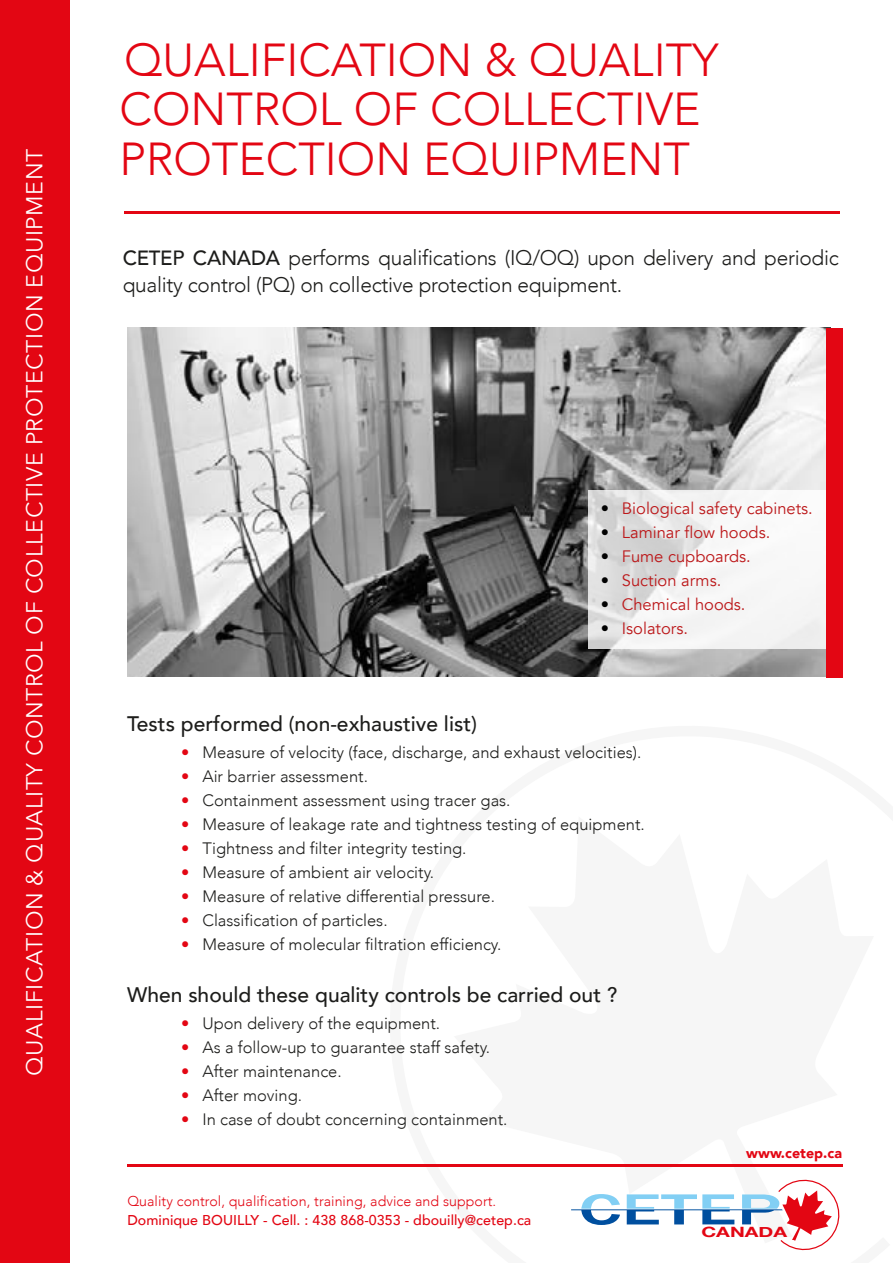
<style>
.page{position:relative;width:893px;height:1263px;background:#fff}
.page>*{position:absolute;margin:0;border:0;box-sizing:border-box;transform-origin:0 0}
.t1{font:300 46.2px/49.7px "Avenir";color:#e30613}
.t2{font:23.1px "Avenir Next";letter-spacing:.025em;color:#fff}
.t3{font:300 21.15px/27px "Avenir";letter-spacing:-.015em;color:#1d1d1b}
.t4{font:500 21px "Avenir";color:#1d1d1b}
.t5{font:300 16.5px "Avenir";color:#1d1d1b}
.t6{font:16.5px "Avenir";color:#bc181a}
.t7{font:300 14.25px "Avenir";letter-spacing:.005em;color:#e30613}
.t8{font:500 14.25px "Avenir";letter-spacing:.005em;color:#e30613}
.t9{font:900 14.25px "Avenir";letter-spacing:.005em;color:#e30613}
.t10{font:700 14.25px "Helvetica Neue";color:#e30613;scale:1.41 1}
.s1{font-weight:500;font-size:20.55px}
.s2{color:#010101}
.s3{color:#e30613}
</style>
<div class="page">
<div style="left:0;top:0;width:70px;height:1263px;background:#e30613"></div>
<svg style="left:571px;top:1179px;width:269px;height:72px"></svg>
<hr style="left:124px;top:212px;width:715px;height:2px;background:#e30613">
<hr style="left:128px;top:1164px;width:715px;height:3px;background:#e30613">
<img style="left:128px;top:328px;width:698px;height:349px">
<svg style="left:588px;top:490px;width:238px;height:159px;fill:#f4f4f4"></svg>
<div style="left:826px;top:328px;width:16px;height:349px;background:#e30613"></div>
<h2 class="t2" style="left:15px;top:1075px;width:928px;rotate:-90deg">QUALIFICATION &amp; QUALITY CONTROL OF COLLECTIVE PROTECTION EQUIPMENT</h2>
<h1 class="t1" style="left:124px;top:35px;width:596px">QUALIFICATION &amp; QUALITY</h1>
<h1 class="t1" style="left:120px;top:85px;width:582px">CONTROL OF COLLECTIVE<br>PROTECTION EQUIPMENT</h1>
<p class="t3" style="left:123px;top:244px;width:718px"><span class="s1">CETEP CANADA</span> performs qualifications (IQ/OQ) upon delivery and periodic quality control (PQ) on collective protection equipment.</p>
<p class="t6" style="left:601px;top:499px;width:214px"><span class="s2">•</span> Biological safety cabinets.</p>
<p class="t6" style="left:601px;top:523px;width:171px"><span class="s2">•</span> Laminar flow hoods.</p>
<p class="t6" style="left:601px;top:547px;width:152px"><span class="s2">•</span> Fume cupboards.</p>
<p class="t6" style="left:601px;top:571px;width:122px"><span class="s2">•</span> Suction arms.</p>
<p class="t6" style="left:601px;top:595px;width:146px"><span class="s2">•</span> Chemical hoods.</p>
<p class="t6" style="left:601px;top:619px;width:89px"><span class="s2">•</span> Isolators.</p>
<p class="t4" style="left:127px;top:705px;width:351px">Tests performed (non-exhaustive list)</p>
<p class="t5" style="left:181px;top:742px;width:462px"><span class="s3">•</span> Measure of velocity (face, discharge, and exhaust velocities).</p>
<p class="t5" style="left:181px;top:766px;width:188px"><span class="s3">•</span> Air barrier assessment.</p>
<p class="t5" style="left:181px;top:790px;width:331px"><span class="s3">•</span> Containment assessment using tracer gas.</p>
<p class="t5" style="left:181px;top:814px;width:465px"><span class="s3">•</span> Measure of leakage rate and tightness testing of equipment.</p>
<p class="t5" style="left:181px;top:838px;width:287px"><span class="s3">•</span> Tightness and filter integrity testing.</p>
<p class="t5" style="left:181px;top:862px;width:254px"><span class="s3">•</span> Measure of ambient air velocity.</p>
<p class="t5" style="left:181px;top:886px;width:315px"><span class="s3">•</span> Measure of relative differential pressure.</p>
<p class="t5" style="left:181px;top:910px;width:208px"><span class="s3">•</span> Classification of particles.</p>
<p class="t5" style="left:181px;top:934px;width:322px"><span class="s3">•</span> Measure of molecular filtration efficiency.</p>
<p class="t4" style="left:127px;top:976px;width:492px">When should these quality controls be carried out ?</p>
<p class="t5" style="left:181px;top:1013px;width:260px"><span class="s3">•</span> Upon delivery of the equipment.</p>
<p class="t5" style="left:181px;top:1037px;width:310px"><span class="s3">•</span> As a follow-up to guarantee staff safety.</p>
<p class="t5" style="left:181px;top:1061px;width:162px"><span class="s3">•</span> After maintenance.</p>
<p class="t5" style="left:181px;top:1085px;width:122px"><span class="s3">•</span> After moving.</p>
<p class="t5" style="left:181px;top:1109px;width:328px"><span class="s3">•</span> In case of doubt concerning containment.</p>
<p class="t7" style="left:127px;top:1192px;width:370px">Quality control, qualification, training, advice and support.</p>
<p class="t8" style="left:127px;top:1208px;width:405px">Dominique BOUILLY - Cell. : 438 868-0353 - dbouilly@cetep.ca</p>
<p class="t9" style="left:746px;top:1141px;width:97px">www.cetep.ca</p>
<p class="t10" style="left:701px;top:1221px;width:62px">CANADA</p>
</div>
